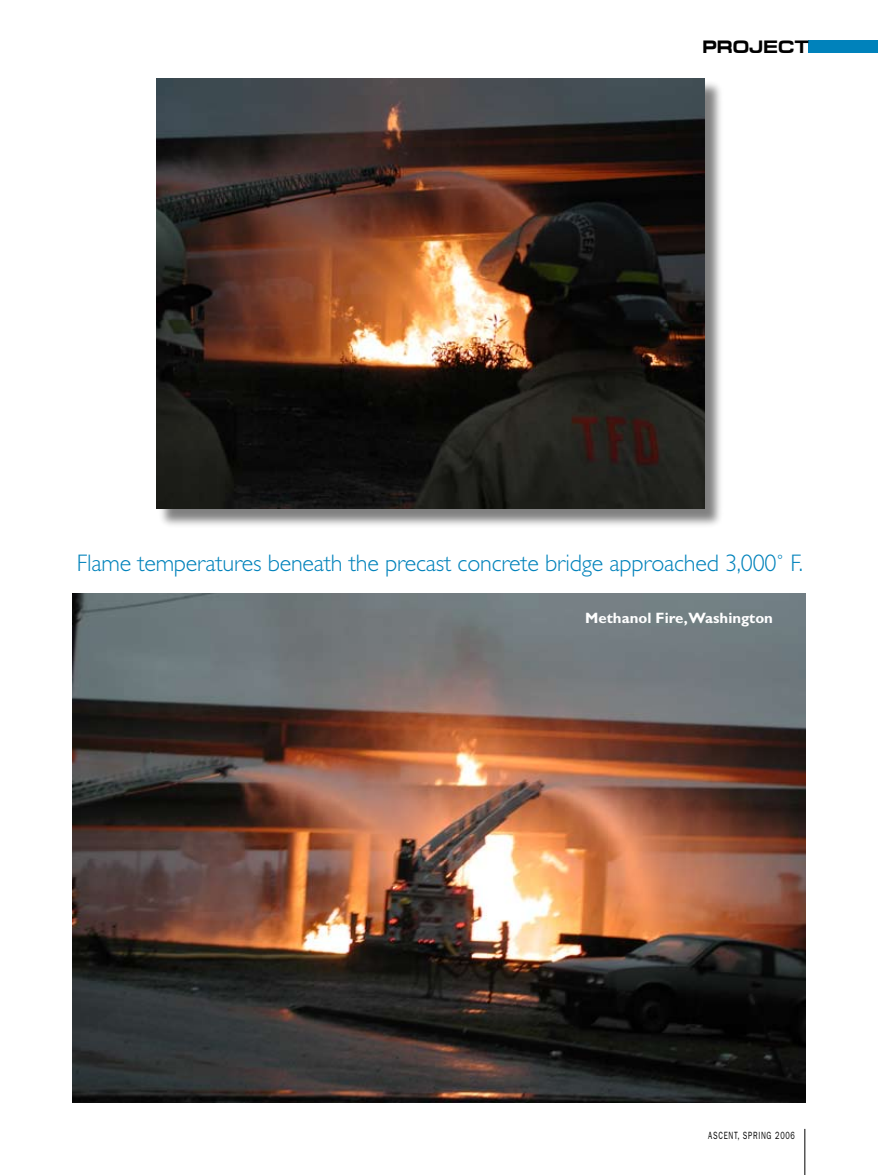
<style>
.page{position:relative;width:878px;height:1175px;background:#fff}
.page>*{position:absolute;margin:0;border:0;box-sizing:border-box;transform-origin:0 0}
.t1{font:300 24px "Gill Sans";letter-spacing:-.01em;color:#0082bb}
.t2{font:700 18px "Micro Extended";color:#000}
.t3{font:700 15px "Gill Sans";color:#fff}
.t4{font:10.5px "Franklin Gothic";letter-spacing:.1em;color:#000;scale:.7 1}
</style>
<div class="page">
<div style="left:158px;top:80px;width:565px;height:449px;background:#000;opacity:.5"></div>
<img style="left:156px;top:78px;width:548px;height:431px">
<img style="left:72px;top:594px;width:733px;height:508px">
<hr style="left:804px;top:1128px;width:1px;height:46px;background:#000">
<div style="left:808px;top:40px;width:70px;height:13px;background:#0082bb"></div>
<p class="t2" style="left:702px;top:36px;width:108px">PROJECT</p>
<p class="t1" style="left:77px;top:549px;width:727px">Flame temperatures beneath the precast concrete bridge approached 3,000˚ F.</p>
<p class="t3" style="left:585px;top:609px;width:189px">Methanol Fire,Washington</p>
<p class="t4" style="left:708px;top:1129px;width:125px">ASCENT, SPRING 2006</p>
</div>
